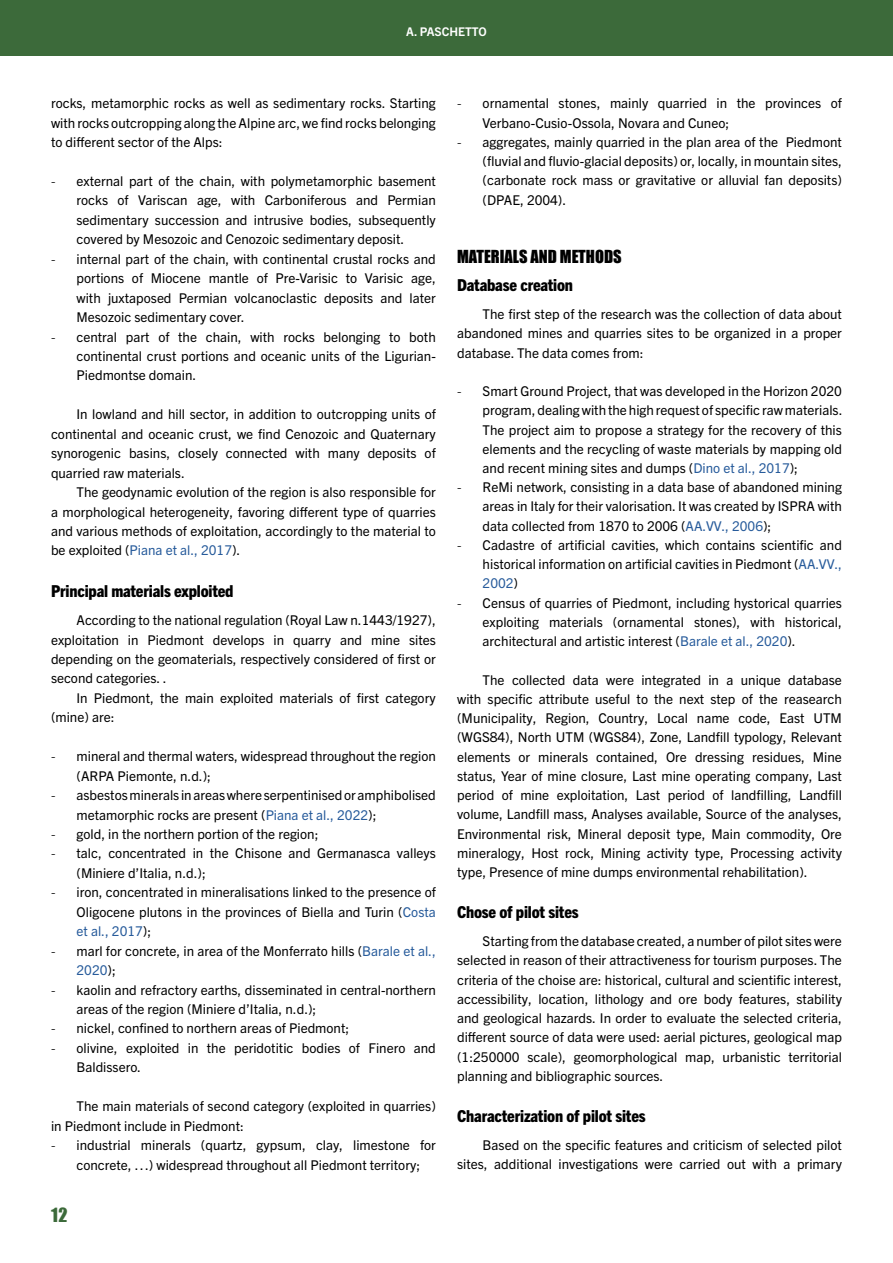
<style>
.page{position:relative;width:893px;height:1263px;background:#fff}
.page>*{position:absolute;margin:0;border:0;box-sizing:border-box;transform-origin:0 0}
.t1{font:18px "Impact";color:#3c6a3a}
.t2{font:800 condensed 16.5px "Trade Gothic Next LT Pro";letter-spacing:-.01em;color:#000;scale:1.06 1}
.t3{font:16.5px "Impact";color:#000}
.t4{font:13.5px/19.2px "Trade Gothic Next LT Pro";color:#000;text-align:justify}
.t5{font:700 12px "Trade Gothic Next LT Pro";color:#fff}
.s1{font-weight:300}
.s2{color:#275b9b}
</style>
<div class="page">
<div style="left:0;top:0;width:893px;height:55px;background:#3c6a3a"></div>
<p class="t5" style="left:406px;top:23px;width:82px">A. PASCHETTO</p>
<p class="t4" style="left:51px;top:93px;width:386px">rocks, metamorphic rocks as well as sedimentary rocks. Starting with rocks outcropping along the Alpine arc, we find rocks belonging to different sector of the Alps:</p>
<p class="t4" style="left:77px;top:170px;width:361px;text-indent:-26px"><span class="s1">-</span> external part of the chain, with polymetamorphic basement rocks of Variscan age, with Carboniferous and Permian sedimentary succession and intrusive bodies, subsequently covered by Mesozoic and Cenozoic sedimentary deposit.</p>
<p class="t4" style="left:77px;top:248px;width:361px;text-indent:-26px"><span class="s1">-</span> internal part of the chain, with continental crustal rocks and portions of Miocene mantle of Pre-Varisic to Varisic age, with juxtaposed Permian volcanoclastic deposits and later Mesozoic sedimentary cover.</p>
<p class="t4" style="left:77px;top:326px;width:361px;text-indent:-26px"><span class="s1">-</span> central part of the chain, with rocks belonging to both continental crust portions and oceanic units of the Ligurian-Piedmontse domain.</p>
<p class="t4" style="left:51px;top:404px;width:386px;text-indent:26px">In lowland and hill sector, in addition to outcropping units of continental and oceanic crust, we find Cenozoic and Quaternary synorogenic basins, closely connected with many deposits of quarried raw materials.</p>
<p class="t4" style="left:51px;top:481px;width:386px;text-indent:26px">The geodynamic evolution of the region is also responsible for a morphological heterogeneity, favoring different type of quarries and various methods of exploitation, accordingly to the material to be exploited (<span class="s2">Piana et al., 2017</span>).</p>
<p class="t2" style="left:51px;top:580px;width:174px">Principal materials exploited</p>
<p class="t4" style="left:51px;top:609px;width:386px;text-indent:26px">According to the national regulation (Royal Law n.1443/1927), exploitation in Piedmont develops in quarry and mine sites depending on the geomaterials, respectively considered of first or second categories. .</p>
<p class="t4" style="left:51px;top:687px;width:386px;text-indent:26px">In Piedmont, the main exploited materials of first category (mine) are:</p>
<p class="t4" style="left:77px;top:746px;width:361px;text-indent:-26px"><span class="s1">-</span> mineral and thermal waters, widespread throughout the region (ARPA Piemonte, n.d.);</p>
<p class="t4" style="left:77px;top:784px;width:361px;text-indent:-26px"><span class="s1">-</span> asbestos minerals in areas where serpentinised or amphibolised metamorphic rocks are present (<span class="s2">Piana et al., 2022</span>);</p>
<p class="t4" style="left:51px;top:823px;width:269px"><span class="s1">-</span> gold, in the northern portion of the region;</p>
<p class="t4" style="left:77px;top:843px;width:361px;text-indent:-26px"><span class="s1">-</span> talc, concentrated in the Chisone and Germanasca valleys (Miniere d’Italia, n.d.);</p>
<p class="t4" style="left:77px;top:882px;width:361px;text-indent:-26px"><span class="s1">-</span> iron, concentrated in mineralisations linked to the presence of Oligocene plutons in the provinces of Biella and Turin (<span class="s2">Costa et al., 2017</span>);</p>
<p class="t4" style="left:77px;top:940px;width:361px;text-indent:-26px"><span class="s1">-</span> marl for concrete, in area of the Monferrato hills (<span class="s2">Barale et al.,<br>2020</span>);</p>
<p class="t4" style="left:77px;top:979px;width:361px;text-indent:-26px"><span class="s1">-</span> kaolin and refractory earths, disseminated in central-northern areas of the region (Miniere d’Italia, n.d.);</p>
<p class="t4" style="left:51px;top:1018px;width:300px"><span class="s1">-</span> nickel, confined to northern areas of Piedmont;</p>
<p class="t4" style="left:77px;top:1037px;width:361px;text-indent:-26px"><span class="s1">-</span> olivine, exploited in the peridotitic bodies of Finero and<br>Baldissero.</p>
<p class="t4" style="left:51px;top:1095px;width:386px;text-indent:26px">The main materials of second category (exploited in quarries) in Piedmont include in Piedmont:</p>
<p class="t4" style="left:77px;top:1134px;width:361px;text-indent:-26px"><span class="s1">-</span> industrial minerals (quartz, gypsum, clay, limestone for concrete, …) widespread throughout all Piedmont territory;</p>
<h1 class="t1" style="left:51px;top:1201px;width:18px">12</h1>
<p class="t4" style="left:483px;top:93px;width:361px;text-indent:-26px"><span class="s1">-</span> ornamental stones, mainly quarried in the provinces of<br>Verbano-Cusio-Ossola, Novara and Cuneo;</p>
<p class="t4" style="left:483px;top:131px;width:361px;text-indent:-26px"><span class="s1">-</span> aggregates, mainly quarried in the plan area of the Piedmont (fluvial and fluvio-glacial deposits) or, locally, in mountain sites, (carbonate rock mass or gravitative or alluvial fan deposits) (DPAE, 2004).</p>
<p class="t3" style="left:457px;top:243px;width:166px">MATERIALS AND METHODS</p>
<p class="t2" style="left:457px;top:274px;width:111px">Database creation</p>
<p class="t4" style="left:457px;top:304px;width:386px;text-indent:26px">The first step of the research was the collection of data about abandoned mines and quarries sites to be organized in a proper database. The data comes from:</p>
<p class="t4" style="left:483px;top:381px;width:361px;text-indent:-26px"><span class="s1">-</span> Smart Ground Project, that was developed in the Horizon 2020 program, dealing with the high request of specific raw materials.<br>The project aim to propose a strategy for the recovery of this elements and the recycling of waste materials by mapping old and recent mining sites and dumps (<span class="s2">Dino et al., 2017</span>);</p>
<p class="t4" style="left:483px;top:477px;width:361px;text-indent:-26px"><span class="s1">-</span> ReMi network, consisting in a data base of abandoned mining areas in Italy for their valorisation. It was created by ISPRA with data collected from 1870 to 2006 (<span class="s2">AA.VV., 2006</span>);</p>
<p class="t4" style="left:483px;top:534px;width:361px;text-indent:-26px"><span class="s1">-</span> Cadastre of artificial cavities, which contains scientific and historical information on artificial cavities in Piedmont (<span class="s2">AA.VV., 2002</span>)</p>
<p class="t4" style="left:483px;top:592px;width:361px;text-indent:-26px"><span class="s1">-</span> Census of quarries of Piedmont, including hystorical quarries exploiting materials (ornamental stones), with historical, architectural and artistic interest (<span class="s2">Barale et al., 2020</span>).</p>
<p class="t4" style="left:457px;top:669px;width:386px;text-indent:26px">The collected data were integrated in a unique database with specific attribute useful to the next step of the reasearch (Municipality, Region, Country, Local name code, East UTM (WGS84), North UTM (WGS84), Zone, Landfill typology, Relevant elements or minerals contained, Ore dressing residues, Mine status, Year of mine closure, Last mine operating company, Last period of mine exploitation, Last period of landfilling, Landfill volume, Landfill mass, Analyses available, Source of the analyses, Environmental risk, Mineral deposit type, Main commodity, Ore mineralogy, Host rock, Mining activity type, Processing activity type, Presence of mine dumps environmental rehabilitation).</p>
<p class="t2" style="left:457px;top:901px;width:116px">Chose of pilot sites</p>
<p class="t4" style="left:457px;top:931px;width:386px;text-indent:26px">Starting from the database created, a number of pilot sites were selected in reason of their attractiveness for tourism purposes. The criteria of the choise are: historical, cultural and scientific interest, accessibility, location, lithology and ore body features, stability and geological hazards. In order to evaluate the selected criteria, different source of data were used: aerial pictures, geological map (1:250000 scale), geomorphological map, urbanistic territorial planning and bibliographic sources.</p>
<p class="t2" style="left:457px;top:1105px;width:179px">Characterization of pilot sites</p>
<p class="t4" style="left:457px;top:1135px;width:386px;text-align:right">Based on the specific features and criticism of selected pilot sites, additional investigations were carried out with a primary</p>
</div>
